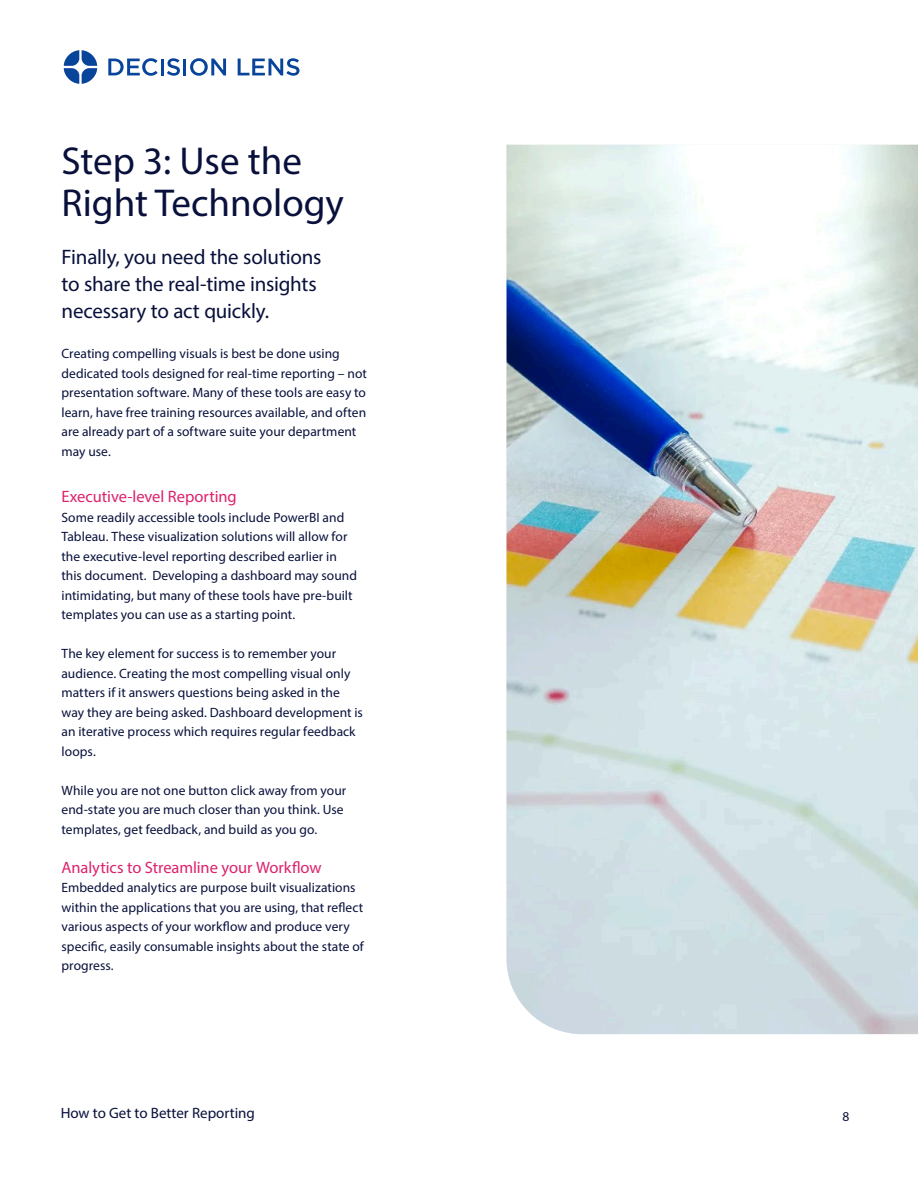
<style>
.page{position:relative;width:918px;height:1188px;background:#fff}
.page>*{position:absolute;margin:0;border:0;box-sizing:border-box;transform-origin:0 0}
.t1{font:39px/42px "Myriad Pro";color:#08103b}
.Body_Copy{font:21px/27px "Myriad Pro";letter-spacing:-.01em;color:#08103b}
.Body_Copy-2{font:16.5px "Myriad Pro";letter-spacing:-.005em;color:#dd216c}
.t2{font:15px "Myriad Pro";color:#08103b}
.Body_Copy-3{font:13.5px/19.5px "Myriad Pro";letter-spacing:.005em;color:#08103b}
</style>
<div class="page">
<svg style="left:108px;top:58px;width:50px;height:18px"></svg>
<hr style="left:161px;top:59px;width:3px;height:16px;background:#084499">
<svg style="left:167px;top:58px;width:59px;height:18px"></svg>
<svg style="left:238px;top:58px;width:61px;height:18px"></svg>
<svg style="left:64px;top:50px;width:33px;height:34px"></svg>
<img style="left:507px;top:145px;width:411px;height:889px">
<p class="t1" style="left:62px;top:140px;width:284px">Step 3: Use the<br>Right Technology</p>
<p class="Body_Copy" style="left:62px;top:243px;width:261px">Finally, you need the solutions to share the real-time insights necessary to act quickly.</p>
<p class="Body_Copy-3" style="left:62px;top:344px;width:307px">Creating compelling visuals is best be done using dedicated tools designed for real-time reporting – not presentation software. Many of these tools are easy to learn, have free training resources available, and often are already part of a software suite your department may use.</p>
<p class="Body_Copy-2" style="left:62px;top:486px;width:177px">Executive-level Reporting</p>
<p class="Body_Copy-3" style="left:62px;top:507px;width:297px">Some readily accessible tools include PowerBI and Tableau. These visualization solutions will allow for the executive-level reporting described earlier in this document. Developing a dashboard may sound intimidating, but many of these tools have pre-built templates you can use as a starting point.</p>
<p class="Body_Copy-3" style="left:62px;top:644px;width:303px">The key element for success is to remember your audience. Creating the most compelling visual only matters if it answers questions being asked in the way they are being asked. Dashboard development is an iterative process which requires regular feedback loops.</p>
<p class="Body_Copy-3" style="left:62px;top:780px;width:286px">While you are not one button click away from your end-state you are much closer than you think. Use templates, get feedback, and build as you go.</p>
<p class="Body_Copy-2" style="left:62px;top:857px;width:262px">Analytics to Streamline your Workflow</p>
<p class="Body_Copy-3" style="left:62px;top:878px;width:304px">Embedded analytics are purpose built visualizations within the applications that you are using, that reflect various aspects of your workflow and produce very specific, easily consumable insights about the state of progress.</p>
<p class="t2" style="left:61px;top:1104px;width:196px">How to Get to Better Reporting</p>
<p class="Body_Copy-3" style="left:843px;top:1106px;width:8px">8</p>
</div>
